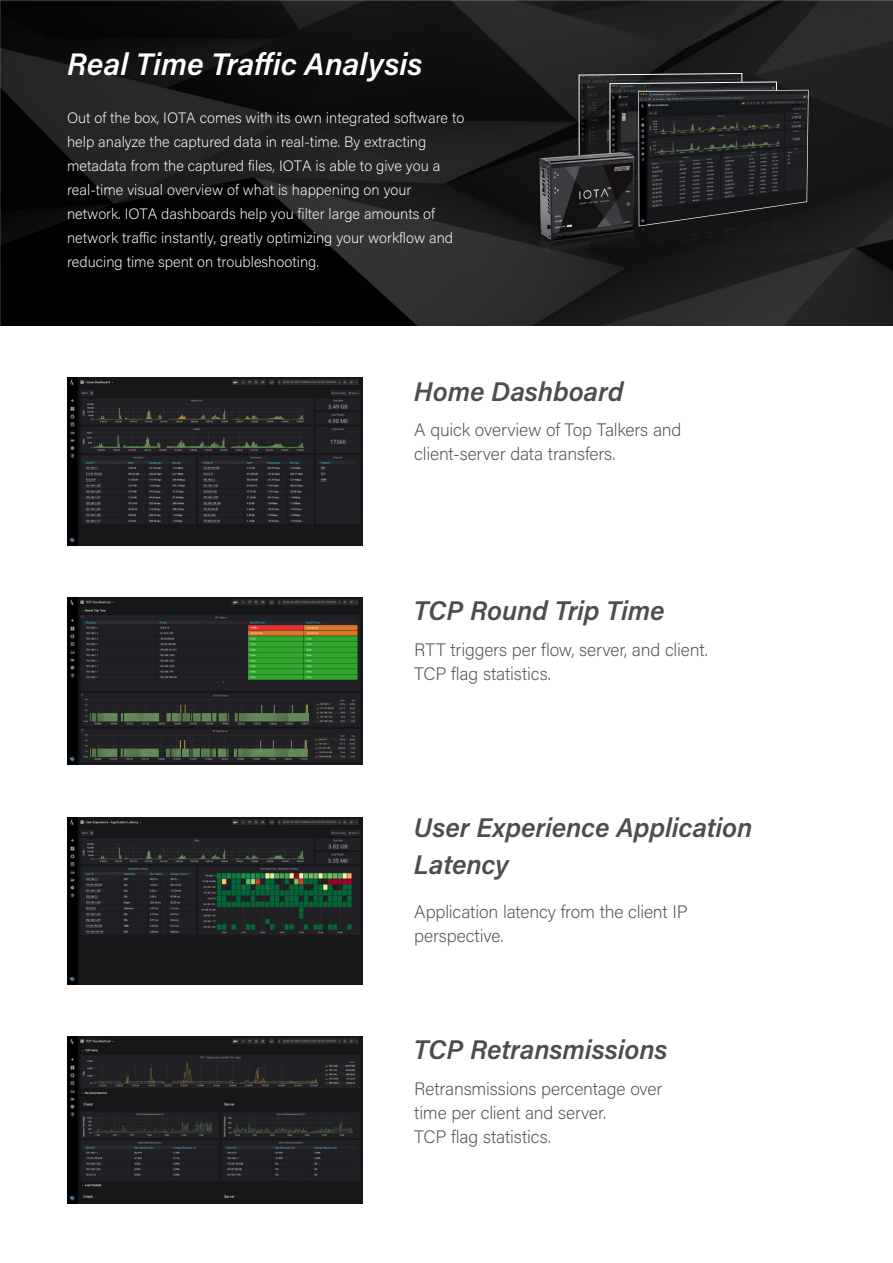
<style>
.page{position:relative;width:893px;height:1263px;background:#fff}
.page>*{position:absolute;margin:0;border:0;box-sizing:border-box;transform-origin:0 0}
.t1{font:italic 600 31.2px "Acumin Pro";color:#fff}
.t2{font:italic 600 27px/37.5px "Acumin Pro";letter-spacing:-.005em;color:#4d4d4d}
.t3{font:200 18px/24px "Acumin Pro";letter-spacing:-.01em;color:#4d4d4d}
.t4{font:200 15px/24px "Acumin Pro";color:#fff}
</style>
<div class="page">
<img style="left:0;top:0;width:893px;height:325px">
<img style="left:67px;top:378px;width:296px;height:167px">
<img style="left:67px;top:597px;width:296px;height:167px">
<img style="left:67px;top:817px;width:296px;height:167px">
<img style="left:67px;top:1036px;width:296px;height:167px">
<img style="left:537px;top:73px;width:271px;height:187px">
<svg style="left:578px;top:73px;width:231px;height:153px;background:#262629"></svg>
<h1 class="t1" style="left:67px;top:42px;width:357px">Real Time Traffic Analysis</h1>
<p class="t4" style="left:67px;top:105px;width:399px">Out of the box, IOTA comes with its own integrated software to help analyze the captured data in real-time. By extracting metadata from the captured files, IOTA is able to give you a real-time visual overview of what is happening on your network. IOTA dashboards help you filter large amounts of network traffic instantly, greatly optimizing your workflow and reducing time spent on troubleshooting.</p>
<h2 class="t2" style="left:414px;top:371px;width:211px">Home Dashboard</h2>
<p class="t3" style="left:414px;top:417px;width:269px">A quick overview of Top Talkers and client-server data transfers.</p>
<h2 class="t2" style="left:414px;top:591px;width:252px">TCP Round Trip Time</h2>
<p class="t3" style="left:414px;top:637px;width:295px">RTT triggers per flow, server, and client.<br>TCP flag statistics.</p>
<h2 class="t2" style="left:414px;top:807px;width:340px">User Experience Application<br>Latency</h2>
<p class="t3" style="left:414px;top:899px;width:275px">Application latency from the client IP perspective.</p>
<h2 class="t2" style="left:414px;top:1030px;width:255px">TCP Retransmissions</h2>
<p class="t3" style="left:414px;top:1076px;width:249px">Retransmissions percentage over time per client and server.<br>TCP flag statistics.</p>
</div>
